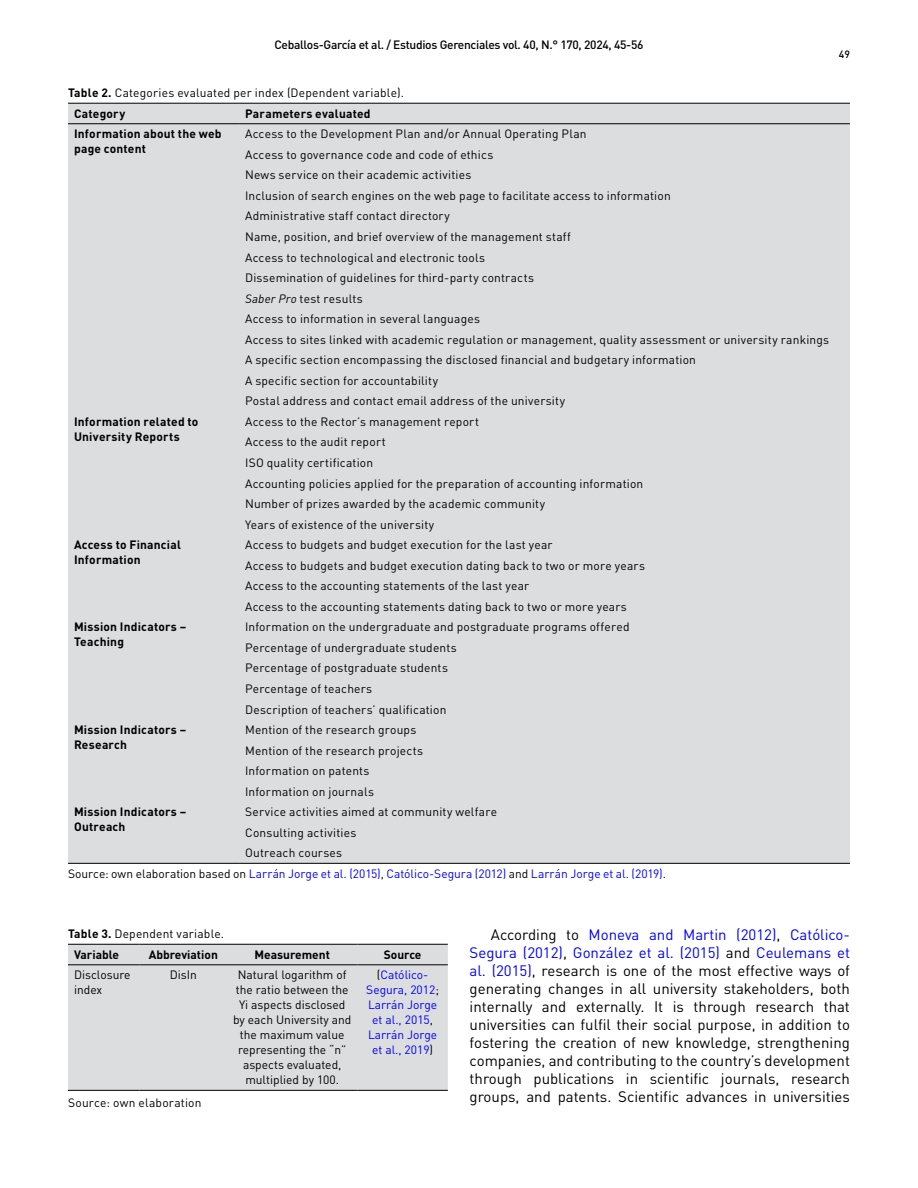
<style>
.page{position:relative;width:918px;height:1188px;background:#fff}
.page>*{position:absolute;margin:0;border:0;box-sizing:border-box;transform-origin:0 0}
.t1{font:15px/18px "DIN Pro";color:#000;text-align:justify}
.t2{font:12px/20.5px "DIN Pro";letter-spacing:.015em;color:#000}
.t3{font:700 12px/15px "DIN Pro";letter-spacing:.015em;color:#000}
.t4{font:12px/15px "DIN Pro";color:#00f;text-align:center}
.t5{font:500 12px "DIN Pro";letter-spacing:-.025em;color:#000}
.t6{font:500 10.5px "DIN Pro";color:#000}
.s1{font-weight:700}
.s2{font-style:italic}
.s3{color:#000}
.s4{color:#00f}
</style>
<div class="page">
<div style="left:68px;top:104px;width:782px;height:759px;background:#dcddde"></div>
<hr style="left:68px;top:863px;width:171px;height:1px;background:#000">
<hr style="left:239px;top:863px;width:611px;height:1px;background:#000">
<hr style="left:68px;top:103px;width:171px;height:1px;background:#000">
<hr style="left:239px;top:103px;width:611px;height:1px;background:#000">
<hr style="left:68px;top:123px;width:171px;height:1px;background:#000">
<hr style="left:239px;top:123px;width:611px;height:1px;background:#000">
<div style="left:68px;top:945px;width:380px;height:145px;background:#dcddde"></div>
<hr style="left:68px;top:1090px;width:72px;height:1px;background:#000">
<hr style="left:140px;top:1090px;width:87px;height:1px;background:#000">
<hr style="left:227px;top:1090px;width:130px;height:1px;background:#000">
<hr style="left:357px;top:1090px;width:91px;height:1px;background:#000">
<hr style="left:68px;top:944px;width:72px;height:1px;background:#000">
<hr style="left:140px;top:944px;width:87px;height:1px;background:#000">
<hr style="left:227px;top:944px;width:130px;height:1px;background:#000">
<hr style="left:357px;top:944px;width:91px;height:1px;background:#000">
<hr style="left:68px;top:964px;width:72px;height:1px;background:#000">
<hr style="left:140px;top:964px;width:87px;height:1px;background:#000">
<hr style="left:227px;top:964px;width:130px;height:1px;background:#000">
<hr style="left:357px;top:964px;width:91px;height:1px;background:#000">
<p class="t5" style="left:274px;top:35px;width:371px">Ceballos-García et al. / Estudios Gerenciales vol. 40, N.° 170, 2024, 45-56</p>
<p class="t6" style="left:839px;top:46px;width:13px">49</p>
<p class="t2" style="left:74px;top:81px;width:332px;text-indent:-6px"><span class="s1">Table 2.</span> Categories evaluated per index (Dependent variable).<br><span class="s1">Category</span></p>
<p class="t3" style="left:245px;top:104px;width:127px">Parameters evaluated</p>
<p class="t3" style="left:74px;top:125px;width:149px">Information about the web page content</p>
<p class="t2" style="left:245px;top:123px;width:586px">Access to the Development Plan and/or Annual Operating Plan<br>Access to governance code and code of ethics<br>News service on their academic activities<br>Inclusion of search engines on the web page to facilitate access to information<br>Administrative staff contact directory<br>Name, position, and brief overview of the management staff<br>Access to technological and electronic tools<br>Dissemination of guidelines for third-party contracts<br><span class="s2">Saber Pro</span> test results<br>Access to information in several languages<br>Access to sites linked with academic regulation or management, quality assessment or university rankings A specific section encompassing the disclosed financial and budgetary information<br>A specific section for accountability<br>Postal address and contact email address of the university</p>
<p class="t3" style="left:74px;top:413px;width:126px">Information related to<br>University Reports</p>
<p class="t2" style="left:245px;top:410px;width:400px">Access to the Rector’s management report<br>Access to the audit report<br>ISO quality certification<br>Accounting policies applied for the preparation of accounting information Number of prizes awarded by the academic community<br>Years of existence of the university</p>
<p class="t3" style="left:74px;top:536px;width:108px">Access to Financial<br>Information</p>
<p class="t2" style="left:245px;top:533px;width:401px">Access to budgets and budget execution for the last year<br>Access to budgets and budget execution dating back to two or more years Access to the accounting statements of the last year<br>Access to the accounting statements dating back to two or more years</p>
<p class="t3" style="left:74px;top:618px;width:114px">Mission Indicators –<br>Teaching</p>
<p class="t2" style="left:245px;top:616px;width:386px">Information on the undergraduate and postgraduate programs offered Percentage of undergraduate students<br>Percentage of postgraduate students<br>Percentage of teachers<br>Description of teachers’ qualification</p>
<p class="t3" style="left:74px;top:721px;width:114px">Mission Indicators –<br>Research</p>
<p class="t2" style="left:245px;top:718px;width:180px">Mention of the research groups<br>Mention of the research projects<br>Information on patents<br>Information on journals</p>
<p class="t3" style="left:74px;top:803px;width:114px">Mission Indicators –<br>Outreach</p>
<p class="t2" style="left:245px;top:800px;width:253px">Service activities aimed at community welfare</p>
<p class="t2" style="left:245px;top:821px;width:113px">Consulting activities</p>
<p class="t2" style="left:245px;top:842px;width:99px">Outreach courses</p>
<p class="t4" style="left:68px;top:865px;width:599px"><span class="s3">Source: own elaboration based on</span> Larrán Jorge et al. (2015)<span class="s3">,</span> Católico-Segura (2012) <span class="s3">and</span> Larrán Jorge et al. (2019)<span class="s3">.</span></p>
<p class="t2" style="left:74px;top:922px;width:152px;text-indent:-6px"><span class="s1">Table 3.</span> Dependent variable.<br><span class="s1">Variable</span></p>
<p class="t3" style="left:149px;top:946px;width:71px">Abbreviation</p>
<p class="t3" style="left:254px;top:946px;width:77px">Measurement</p>
<p class="t3" style="left:384px;top:946px;width:39px">Source</p>
<p class="t2" style="left:74px;top:966px;width:58px;line-height:15px">Disclosure index</p>
<p class="t2" style="left:170px;top:964px;width:29px">DisIn</p>
<p class="t2" style="left:233px;top:966px;width:120px;line-height:15px;text-align:center">Natural logarithm of the ratio between the<br>Yi aspects disclosed by each University and the maximum value representing the “n” aspects evaluated, multiplied by 100.</p>
<p class="t4" style="left:366px;top:966px;width:74px"><span class="s3">(</span>Católico-<br>Segura, 2012<span class="s3">;<br></span>Larrán Jorge et al., 2015<span class="s3">,<br></span>Larrán Jorge et al., 2019<span class="s3">)</span></p>
<p class="t2" style="left:68px;top:1091px;width:135px">Source: own elaboration</p>
<p class="t1" style="left:470px;top:924px;width:382px;text-indent:21px">According to <span class="s4">Moneva and Martin (2012)</span>, <span class="s4">Católico-Segura (2012)</span>, <span class="s4">González et al. (2015)</span> and <span class="s4">Ceulemans et al. (2015)</span>, research is one of the most effective ways of generating changes in all university stakeholders, both internally and externally. It is through research that universities can fulfil their social purpose, in addition to fostering the creation of new knowledge, strengthening companies, and contributing to the country’s development through publications in scientific journals, research groups, and patents. Scientific advances in universities</p>
</div>
